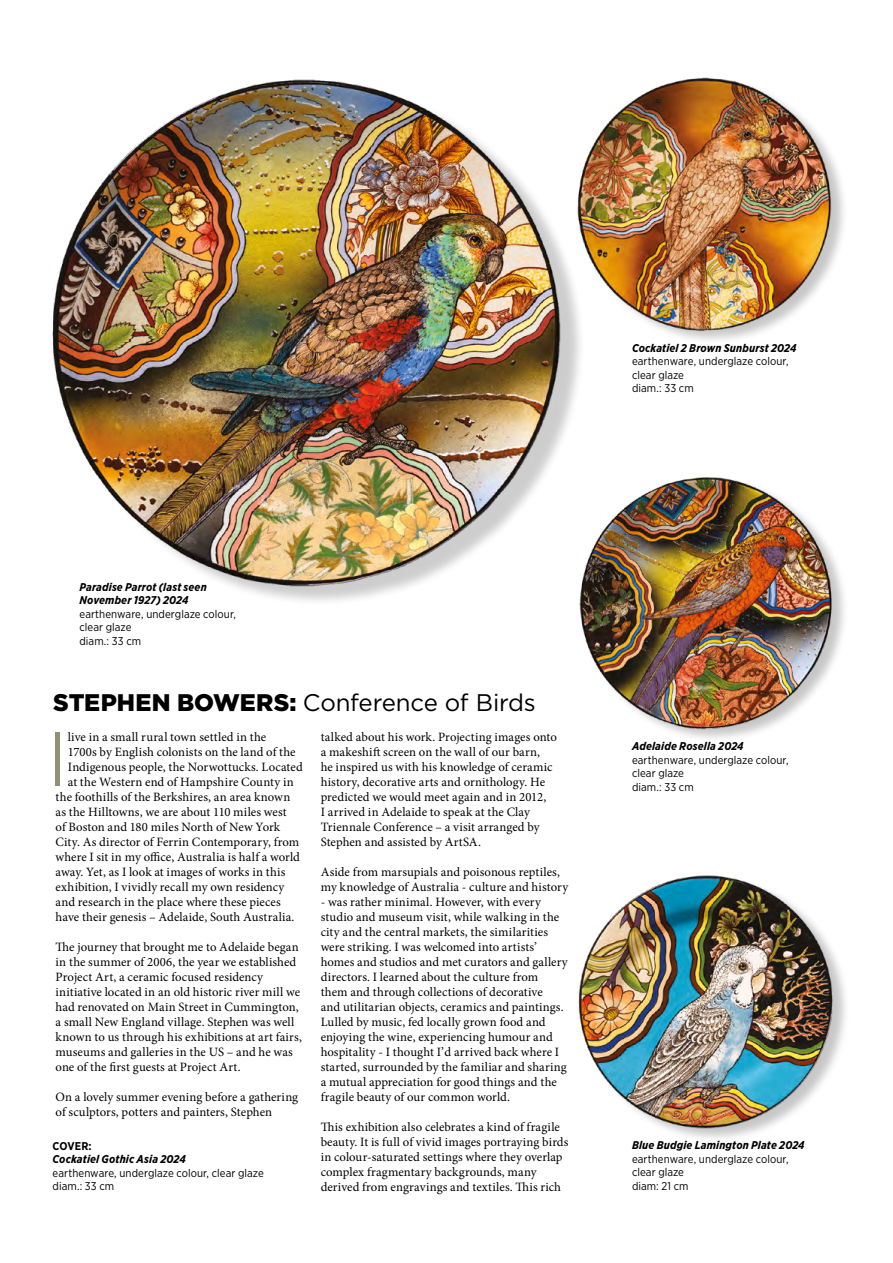
<style>
.page{position:relative;width:893px;height:1263px;background:#fff}
.page>*{position:absolute;margin:0;border:0;box-sizing:border-box;transform-origin:0 0}
.t1{font:300 77.1px "Gotham";color:#918f75}
.t2{font:24px "Gotham";letter-spacing:-.01em;color:#000}
.t3{font:12.75px/15px "Minion Pro";letter-spacing:.01em;color:#000}
.t4{font:11.25px/13.5px "Gotham Narrow";letter-spacing:.005em;color:#000}
.t5{font:italic 700 11.25px/13.5px "Gotham Narrow";letter-spacing:.01em;color:#000}
.t6{font:700 11.25px "Gotham Narrow";color:#000}
.s1{font-weight:900}
</style>
<div class="page">
<img style="left:53px;top:80px;width:526px;height:521px">
<img style="left:569px;top:77px;width:275px;height:293px">
<img style="left:554px;top:461px;width:290px;height:278px">
<img style="left:578px;top:875px;width:268px;height:261px">
<p class="t5" style="left:632px;top:341px;width:166px">Cockatiel 2 Brown Sunburst 2024</p>
<p class="t4" style="left:632px;top:354px;width:158px">earthenware, underglaze colour, clear glaze<br>diam.: 33 cm</p>
<p class="t5" style="left:79px;top:580px;width:129px">Paradise Parrot (last seen<br>November 1927) 2024</p>
<p class="t4" style="left:79px;top:607px;width:158px">earthenware, underglaze colour, clear glaze<br>diam.: 33 cm</p>
<h2 class="t2" style="left:53px;top:687px;width:484px"><span class="s1">STEPHEN BOWERS:</span> Conference of Birds</h2>
<h1 class="t1" style="left:47px;top:712px;width:23px">I</h1>
<p class="t3" style="left:68px;top:729px;width:200px">live in a small rural town settled in the</p>
<p class="t3" style="left:321px;top:729px;width:238px">talked about his work. Projecting images onto a makeshift screen on the wall of our barn,<br>he inspired us with his knowledge of ceramic history, decorative arts and ornithology. He predicted we would meet again and in 2012,<br>I arrived in Adelaide to speak at the Clay Triennale Conference – a visit arranged by Stephen and assisted by ArtSA.</p>
<p class="t3" style="left:321px;top:864px;width:249px">Aside from marsupials and poisonous reptiles, my knowledge of Australia - culture and history</p>
<p class="t3" style="left:321px;top:894px;width:249px">- was rather minimal. However, with every studio and museum visit, while walking in the city and the central markets, the similarities were striking. I was welcomed into artists’ homes and studios and met curators and gallery directors. I learned about the culture from them and through collections of decorative<br>and utilitarian objects, ceramics and paintings.<br>Lulled by music, fed locally grown food and enjoying the wine, experiencing humour and hospitality - I thought I’d arrived back where I started, surrounded by the familiar and sharing a mutual appreciation for good things and the fragile beauty of our common world.</p>
<p class="t3" style="left:321px;top:1119px;width:249px">This exhibition also celebrates a kind of fragile beauty. It is full of vivid images portraying birds in colour-saturated settings where they overlap complex fragmentary backgrounds, many derived from engravings and textiles. This rich</p>
<p class="t3" style="left:68px;top:744px;width:229px">1700s by English colonists on the land of the</p>
<p class="t3" style="left:68px;top:759px;width:236px">Indigenous people, the Norwottucks. Located</p>
<p class="t3" style="left:68px;top:774px;width:227px">at the Western end of Hampshire County in</p>
<p class="t3" style="left:56px;top:789px;width:236px">the foothills of the Berkshires, an area known</p>
<p class="t3" style="left:56px;top:804px;width:233px">as the Hilltowns, we are about 110 miles west</p>
<p class="t3" style="left:56px;top:819px;width:226px">of Boston and 180 miles North of New York</p>
<p class="t3" style="left:56px;top:834px;width:245px">City. As director of Ferrin Contemporary, from</p>
<p class="t3" style="left:56px;top:849px;width:246px">where I sit in my office, Australia is half a world</p>
<p class="t3" style="left:56px;top:864px;width:231px">away. Yet, as I look at images of works in this</p>
<p class="t3" style="left:56px;top:879px;width:230px">exhibition, I vividly recall my own residency</p>
<p class="t3" style="left:56px;top:894px;width:227px">and research in the place where these pieces</p>
<p class="t3" style="left:56px;top:909px;width:240px">have their genesis – Adelaide, South Australia.</p>
<p class="t3" style="left:56px;top:939px;width:248px">The journey that brought me to Adelaide began in the summer of 2006, the year we established Project Art, a ceramic focused residency initiative located in an old historic river mill we had renovated on Main Street in Cummington, a small New England village. Stephen was well known to us through his exhibitions at art fairs, museums and galleries in the US – and he was one of the first guests at Project Art.</p>
<p class="t3" style="left:56px;top:1089px;width:244px">On a lovely summer evening before a gathering of sculptors, potters and painters, Stephen</p>
<p class="t6" style="left:53px;top:1138px;width:41px">COVER:</p>
<p class="t5" style="left:53px;top:1152px;width:135px">Cockatiel Gothic Asia 2024</p>
<p class="t4" style="left:53px;top:1165px;width:213px">earthenware, underglaze colour, clear glaze diam.: 33 cm</p>
<p class="t5" style="left:632px;top:740px;width:113px">Adelaide Rosella 2024</p>
<p class="t4" style="left:632px;top:753px;width:158px">earthenware, underglaze colour, clear glaze<br>diam.: 33 cm</p>
<p class="t5" style="left:632px;top:1138px;width:174px">Blue Budgie Lamington Plate 2024</p>
<p class="t4" style="left:632px;top:1152px;width:158px">earthenware, underglaze colour, clear glaze<br>diam: 21 cm</p>
</div>
